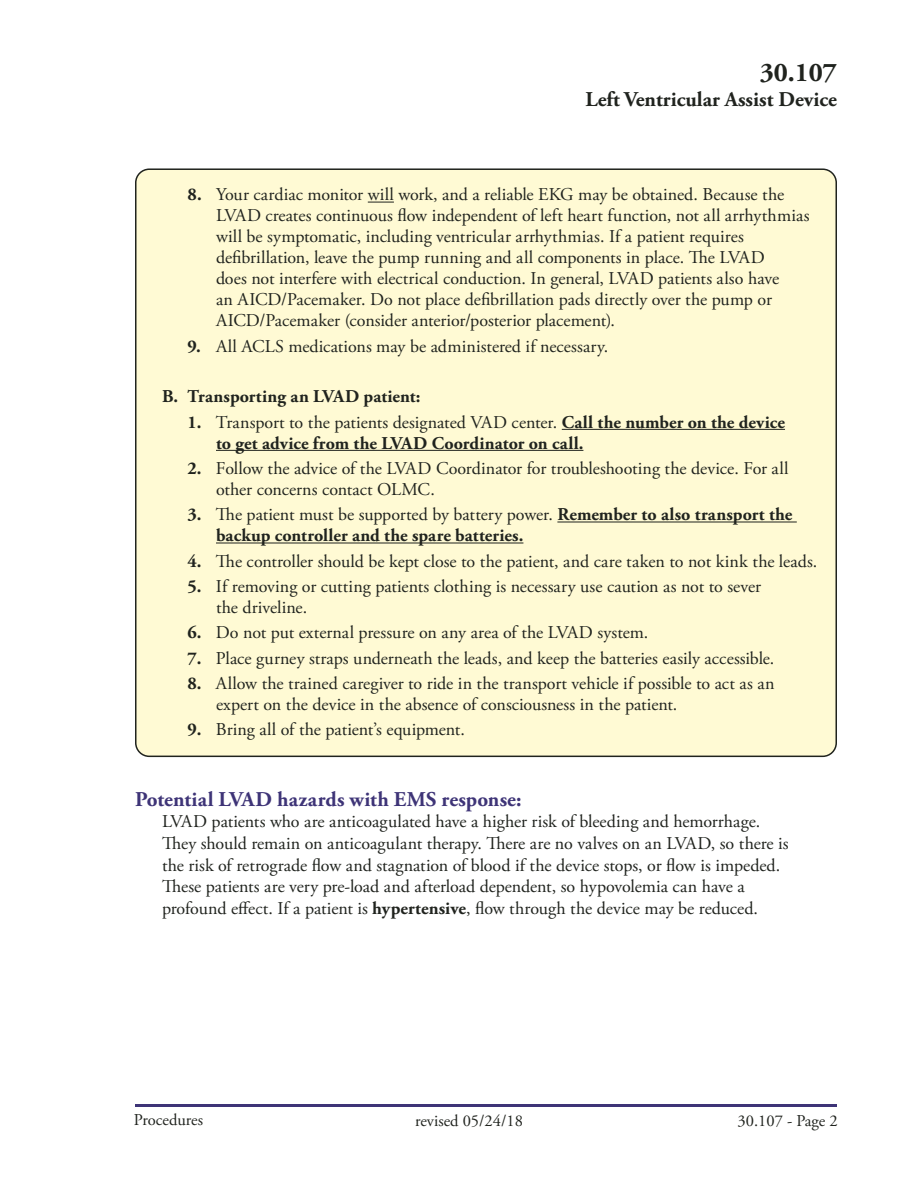
<style>
.page{position:relative;width:918px;height:1188px;background:#fff}
.page>*{position:absolute;margin:0;border:0;box-sizing:border-box;transform-origin:0 0}
.t1{font:700 27px "Adobe Garamond Pro";color:#20231e}
.t2{font:700 21px "Adobe Garamond Pro";letter-spacing:.005em;color:#3e3477}
.t3{font:700 21px "Adobe Garamond Pro";color:#20231e}
.t4{font:18px/21px "Adobe Garamond Pro";color:#20231e}
.t5{font:700 18px/21px "Adobe Garamond Pro";letter-spacing:.005em;color:#20231e}
.t6{font:16.5px "Adobe Garamond Pro";color:#20231e}
.s1{font-weight:700}
.s2{font-weight:400}
</style>
<div class="page">
<hr style="left:135px;top:1104px;width:702px;height:3px;background:#3e3477">
<div style="left:136px;top:169px;width:700px;height:587px;background:#fffad4;border-radius:14px"></div>
<svg style="left:368px;top:202px;width:26px;height:1px"></svg>
<hr style="left:562px;top:429px;width:223px;height:1px;background:#20231e">
<hr style="left:216px;top:450px;width:367px;height:1px;background:#20231e">
<hr style="left:557px;top:522px;width:240px;height:1px;background:#20231e">
<hr style="left:216px;top:543px;width:307px;height:1px;background:#20231e">
<h1 class="t1" style="left:760px;top:57px;width:79px">30.107</h1>
<p class="t3" style="left:586px;top:87px;width:253px">Left Ventricular Assist Device</p>
<p class="t4" style="left:216px;top:185px;width:595px;text-indent:-28px"><span class="s1">8.</span> Your cardiac monitor will work, and a reliable EKG may be obtained. Because the LVAD creates continuous flow independent of left heart function, not all arrhythmias will be symptomatic, including ventricular arrhythmias. If a patient requires defibrillation, leave the pump running and all components in place. The LVAD<br>does not interfere with electrical conduction. In general, LVAD patients also have<br>an AICD/Pacemaker. Do not place defibrillation pads directly over the pump or AICD/Pacemaker (consider anterior/posterior placement).</p>
<p class="t4" style="left:188px;top:336px;width:422px"><span class="s1">9.</span> All ACLS medications may be administered if necessary.</p>
<p class="t5" style="left:162px;top:386px;width:260px">B. Transporting an LVAD patient:</p>
<p class="t5" style="left:216px;top:412px;width:571px;text-indent:-28px">1. <span class="s2">Transport to the patients designated VAD center.</span> Call the number on the device to get advice from the LVAD Coordinator on call.</p>
<p class="t4" style="left:216px;top:458px;width:574px;text-indent:-28px"><span class="s1">2.</span> Follow the advice of the LVAD Coordinator for troubleshooting the device. For all other concerns contact OLMC.</p>
<p class="t5" style="left:216px;top:504px;width:578px;text-indent:-28px">3. <span class="s2">The patient must be supported by battery power.</span> Remember to also transport the backup controller and the spare batteries.</p>
<p class="t4" style="left:188px;top:551px;width:631px"><span class="s1">4.</span> The controller should be kept close to the patient, and care taken to not kink the leads.</p>
<p class="t4" style="left:216px;top:576px;width:547px;text-indent:-28px"><span class="s1">5.</span> If removing or cutting patients clothing is necessary use caution as not to sever the driveline.</p>
<p class="t4" style="left:188px;top:623px;width:462px"><span class="s1">6.</span> Do not put external pressure on any area of the LVAD system.</p>
<p class="t4" style="left:188px;top:648px;width:588px"><span class="s1">7.</span> Place gurney straps underneath the leads, and keep the batteries easily accessible.</p>
<p class="t4" style="left:216px;top:673px;width:560px;text-indent:-28px"><span class="s1">8.</span> Allow the trained caregiver to ride in the transport vehicle if possible to act as an expert on the device in the absence of consciousness in the patient.</p>
<p class="t4" style="left:188px;top:720px;width:279px"><span class="s1">9.</span> Bring all of the patient’s equipment.</p>
<p class="t2" style="left:135px;top:787px;width:388px">Potential LVAD hazards with EMS response:</p>
<p class="t4" style="left:162px;top:812px;width:628px;line-height:21.6px">LVAD patients who are anticoagulated have a higher risk of bleeding and hemorrhage.<br>They should remain on anticoagulant therapy. There are no valves on an LVAD, so there is the risk of retrograde flow and stagnation of blood if the device stops, or flow is impeded.<br>These patients are very pre-load and afterload dependent, so hypovolemia can have a profound effect. If a patient is <span class="s1">hypertensive</span>, flow through the device may be reduced.</p>
<p class="t6" style="left:134px;top:1110px;width:71px">Procedures</p>
<p class="t6" style="left:415px;top:1111px;width:109px">revised 05/24/18</p>
<p class="t6" style="left:738px;top:1111px;width:102px">30.107 - Page 2</p>
</div>
